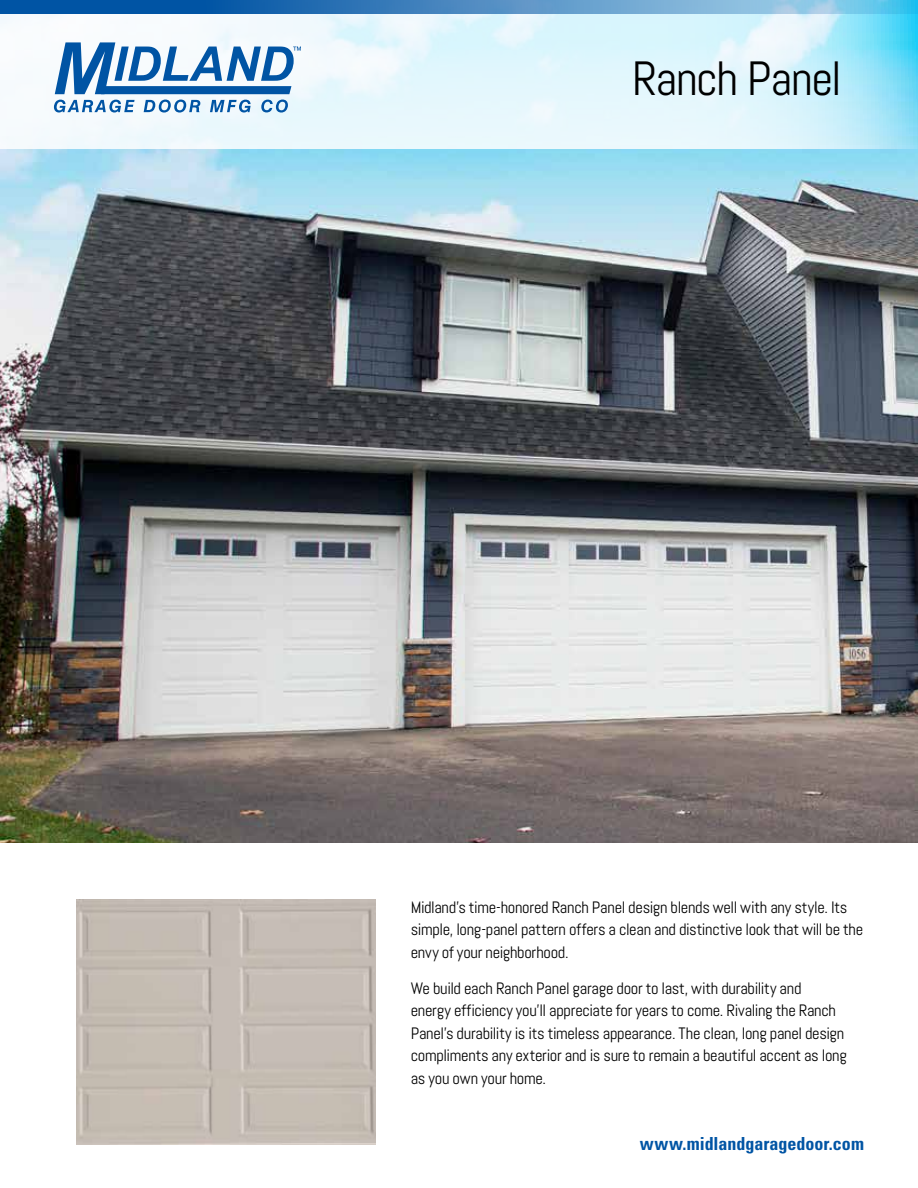
<style>
.page{position:relative;width:918px;height:1188px;background:#fff}
.page>*{position:absolute;margin:0;border:0;box-sizing:border-box;transform-origin:0 0}
.t1{font:48px "Abel";letter-spacing:-.03em;color:#000}
.t2{font:700 condensed 18px "Univers LT Std";color:#0054a4}
.t3{font:16.5px/22.5px "Abel";letter-spacing:-.02em;color:#000}
</style>
<div class="page">
<img style="left:0;top:148px;width:918px;height:695px">
<svg style="left:0;top:14px;width:918px;height:134px;fill:#e7f7fd"></svg>
<svg style="left:0;top:0;width:918px;height:14px;background:#448ac2"></svg>
<img style="left:77px;top:900px;width:299px;height:244px">
<svg style="left:54px;top:100px;width:81px;height:13px"></svg>
<svg style="left:144px;top:100px;width:56px;height:13px"></svg>
<svg style="left:210px;top:100px;width:41px;height:13px"></svg>
<svg style="left:261px;top:100px;width:27px;height:13px"></svg>
<svg style="left:55px;top:42px;width:246px;height:52px"></svg>
<h1 class="t1" style="left:632px;top:48px;width:211px">Ranch Panel</h1>
<p class="t3" style="left:411px;top:896px;width:454px">Midland’s time-honored Ranch Panel design blends well with any style. Its simple, long-panel pattern offers a clean and distinctive look that will be the envy of your neighborhood.</p>
<p class="t3" style="left:411px;top:977px;width:438px">We build each Ranch Panel garage door to last, with durability and<br>energy efficiency you’ll appreciate for years to come. Rivaling the Ranch Panel’s durability is its timeless appearance. The clean, long panel design compliments any exterior and is sure to remain a beautiful accent as long as you own your home.</p>
<p class="t2" style="left:640px;top:1133px;width:226px">www.midlandgaragedoor.com</p>
</div>
